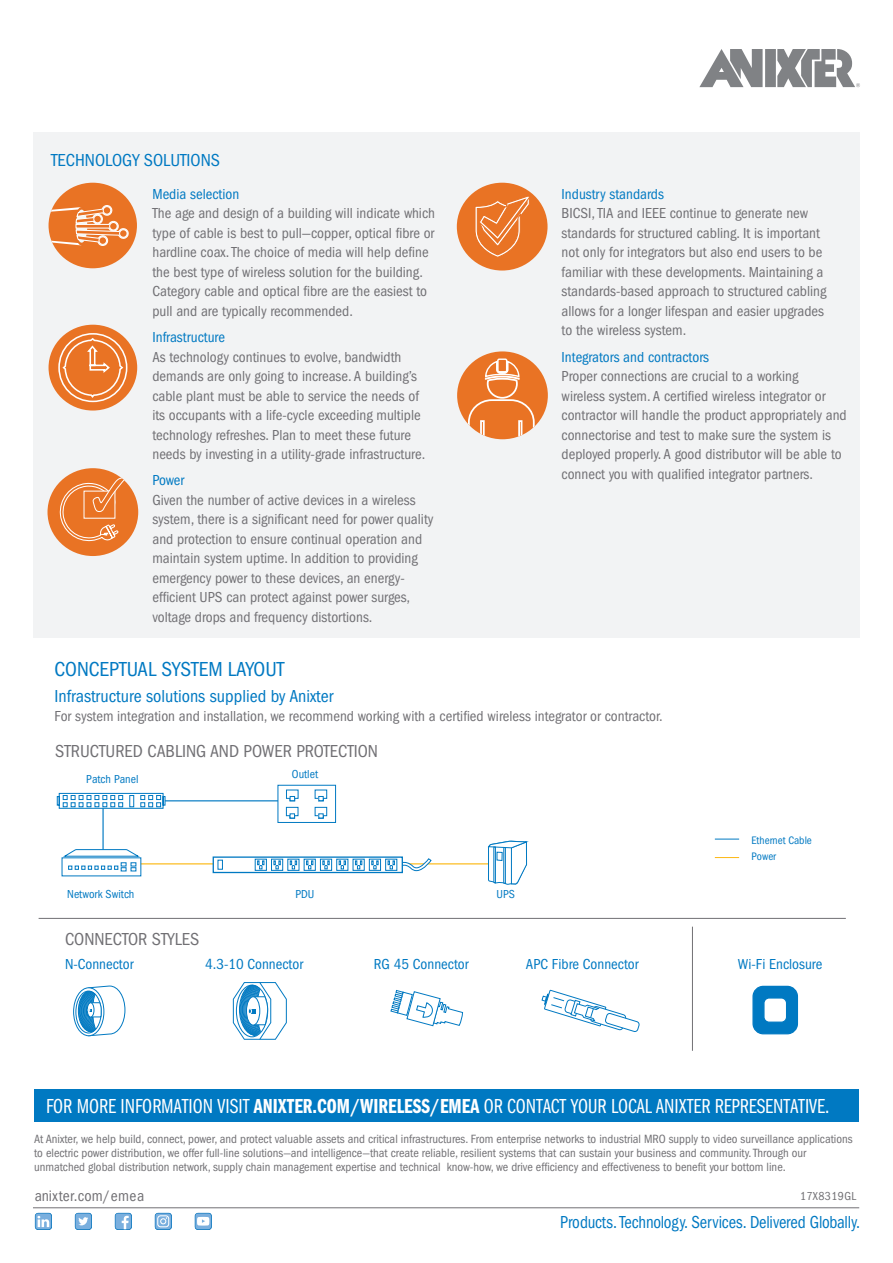
<style>
.page{position:relative;width:893px;height:1263px;background:#fff}
.page>*{position:absolute;margin:0;border:0;box-sizing:border-box;transform-origin:0 0}
.Callout_10_12{font:21px "ITC Franklin Gothic Std Bk Cp";color:#fff}
.Subhead_12_14{font:condensed 21px "ITC Franklin Gothic Std";color:#0079c2}
.Subhead_12_14-2{font:condensed 18px "ITC Franklin Gothic Std";color:#0079c2}
.Subhead_12_14-3{font:condensed 18px "ITC Franklin Gothic Std";color:#717074}
.Tagline{font:condensed 18px "ITC Franklin Gothic Std";color:#0079c2;scale:.93 1}
._1_800_Anixter{font:condensed 15.75px "ITC Franklin Gothic Std";letter-spacing:.01em;color:#717074}
.Body_10_14{font:condensed 15px/19.5px "ITC Franklin Gothic Std";color:#717074}
.Body_10_13{font:condensed 15px "ITC Franklin Gothic Std";color:#717074}
.Body_10_14-2{font:condensed 15px "ITC Franklin Gothic Std";color:#0079c2}
.Subhead_12_14-4{font:condensed 15px "ITC Franklin Gothic Std";color:#0079c2}
.Contact_Copy_9_10{font:condensed 12.3px/14.2px "ITC Franklin Gothic Std";color:#717074}
.Callout_10_12-2{font:condensed 12px "ITC Franklin Gothic Std";color:#0079c2}
._1_800_Anixter-2{font:condensed 12px "ITC Franklin Gothic Std";letter-spacing:.03em;color:#717074}
.Callout_10_12-3{font:condensed 11.25px "ITC Franklin Gothic Std";color:#0079c2}
.s1{font-family:"ITC Franklin Gothic Std Dm Cp"}
.s2{font-size:12.75px}
</style>
<div class="page">
<div style="left:33px;top:132px;width:826px;height:506px;background:#f2f3f4"></div>
<div style="left:49px;top:183px;width:88px;height:85px;background:#e97324;border-radius:50%"></div>
<svg style="left:49px;top:204px;width:80px;height:43px"></svg>
<div style="left:457px;top:183px;width:91px;height:88px;background:#e97324;border-radius:50%"></div>
<svg style="left:475px;top:196px;width:55px;height:61px"></svg>
<div style="left:457px;top:351px;width:91px;height:88px;background:#e97324;border-radius:50%"></div>
<svg style="left:467px;top:358px;width:69px;height:81px"></svg>
<div style="left:49px;top:325px;width:88px;height:85px;background:#e97324;border-radius:50%"></div>
<svg style="left:58px;top:332px;width:70px;height:71px"></svg>
<div style="left:48px;top:468px;width:90px;height:88px;background:#e97324;border-radius:50%"></div>
<svg style="left:59px;top:477px;width:68px;height:65px"></svg>
<hr style="left:155px;top:800px;width:138px;height:1px;background:#0079c2">
<hr style="left:102px;top:800px;width:2px;height:53px;background:#0079c2">
<hr style="left:132px;top:863px;width:374px;height:1px;background:#fcb814">
<svg style="left:715px;top:839px;width:24px;height:1px"></svg>
<svg style="left:715px;top:857px;width:24px;height:1px"></svg>
<svg style="left:61px;top:849px;width:80px;height:27px"></svg>
<svg style="left:57px;top:793px;width:108px;height:16px"></svg>
<div style="left:278px;top:785px;width:58px;height:38px;background:#fff;border:1px solid #0079c2"></div>
<div style="left:286px;top:790px;width:12px;height:8px;border:1px solid #0079c2"></div>
<svg style="left:290px;top:796px;width:5px;height:5px"></svg>
<div style="left:315px;top:790px;width:12px;height:8px;border:1px solid #0079c2"></div>
<div style="left:315px;top:807px;width:12px;height:9px;border:1px solid #0079c2"></div>
<div style="left:286px;top:807px;width:12px;height:9px;border:1px solid #0079c2"></div>
<svg style="left:318px;top:796px;width:6px;height:5px"></svg>
<svg style="left:318px;top:813px;width:6px;height:5px"></svg>
<svg style="left:290px;top:813px;width:5px;height:5px"></svg>
<svg style="left:488px;top:841px;width:40px;height:43px"></svg>
<svg style="left:213px;top:856px;width:190px;height:17px"></svg>
<svg style="left:218px;top:860px;width:5px;height:10px"></svg>
<svg style="left:255px;top:859px;width:12px;height:12px"></svg>
<svg style="left:257px;top:861px;width:7px;height:8px"></svg>
<svg style="left:271px;top:859px;width:12px;height:12px"></svg>
<svg style="left:274px;top:861px;width:6px;height:8px"></svg>
<svg style="left:287px;top:859px;width:12px;height:12px"></svg>
<svg style="left:290px;top:861px;width:7px;height:8px"></svg>
<svg style="left:304px;top:859px;width:12px;height:12px"></svg>
<svg style="left:306px;top:861px;width:7px;height:8px"></svg>
<svg style="left:320px;top:859px;width:12px;height:12px"></svg>
<svg style="left:323px;top:861px;width:6px;height:8px"></svg>
<svg style="left:336px;top:859px;width:12px;height:12px"></svg>
<svg style="left:339px;top:861px;width:7px;height:8px"></svg>
<svg style="left:353px;top:859px;width:12px;height:12px"></svg>
<svg style="left:355px;top:861px;width:7px;height:8px"></svg>
<svg style="left:369px;top:859px;width:12px;height:12px"></svg>
<svg style="left:372px;top:861px;width:6px;height:8px"></svg>
<svg style="left:385px;top:859px;width:3px;height:12px"></svg>
<svg style="left:388px;top:857px;width:44px;height:14px"></svg>
<hr style="left:39px;top:918px;width:807px;height:1px;background:#717074">
<svg style="left:390px;top:990px;width:73px;height:36px"></svg>
<svg style="left:542px;top:990px;width:97px;height:42px"></svg>
<svg style="left:754px;top:986px;width:43px;height:48px"></svg>
<div style="left:752px;top:986px;width:46px;height:48px;border:1px solid #0079c2;border-radius:10px"></div>
<div style="left:764px;top:998px;width:23px;height:24px;background:#fff;border-radius:5px"></div>
<div style="left:763px;top:997px;width:24px;height:26px;border:1px solid #0079c2;border-radius:5px"></div>
<svg style="left:233px;top:982px;width:54px;height:58px"></svg>
<svg style="left:74px;top:988px;width:30px;height:48px"></svg>
<div style="left:73px;top:987px;width:31px;height:49px;border:1px solid #0079c2;border-radius:50%"></div>
<div style="left:76px;top:991px;width:26px;height:42px;border:1px solid #0079c2;border-radius:50%"></div>
<svg style="left:78px;top:985px;width:48px;height:51px"></svg>
<hr style="left:692px;top:927px;width:1px;height:124px;background:#717074">
<div style="left:35px;top:1089px;width:824px;height:33px;background:#0079c2"></div>
<svg style="left:115px;top:1213px;width:17px;height:17px"></svg>
<svg style="left:75px;top:1213px;width:17px;height:17px"></svg>
<svg style="left:195px;top:1213px;width:17px;height:17px"></svg>
<svg style="left:35px;top:1213px;width:17px;height:17px"></svg>
<svg style="left:155px;top:1213px;width:17px;height:17px"></svg>
<hr style="left:33px;top:1207px;width:826px;height:1px;background:#717074">
<div style="left:765px;top:49px;width:11px;height:38px;background:#808285"></div>
<svg style="left:699px;top:49px;width:64px;height:38px"></svg>
<svg style="left:777px;top:49px;width:83px;height:38px"></svg>
<p class="Subhead_12_14-2" style="left:51px;top:150px;width:170px">TECHNOLOGY SOLUTIONS</p>
<p class="Body_10_14-2" style="left:152px;top:185px;width:88px">Media selection</p>
<p class="Body_10_14" style="left:152px;top:204px;width:284px">The age and design of a building will indicate which type of cable is best to pull—copper, optical fibre or hardline coax. The choice of media will help define the best type of wireless solution for the building.<br>Category cable and optical fibre are the easiest to pull and are typically recommended.</p>
<p class="Body_10_14-2" style="left:152px;top:329px;width:74px">Infrastructure</p>
<p class="Body_10_14" style="left:152px;top:347px;width:274px">As technology continues to evolve, bandwidth demands are only going to increase. A building’s cable plant must be able to service the needs of its occupants with a life-cycle exceeding multiple technology refreshes. Plan to meet these future needs by investing in a utility-grade infrastructure.</p>
<p class="Body_10_14-2" style="left:152px;top:472px;width:33px">Power</p>
<p class="Body_10_14" style="left:152px;top:490px;width:282px">Given the number of active devices in a wireless system, there is a significant need for power quality and protection to ensure continual operation and maintain system uptime. In addition to providing emergency power to these devices, an energy&shy;efficient UPS can protect against power surges, voltage drops and frequency distortions.</p>
<p class="Body_10_14-2" style="left:562px;top:185px;width:104px">Industry standards</p>
<p class="Body_10_14" style="left:562px;top:204px;width:266px">BICSI, TIA and IEEE continue to generate new standards for structured cabling. It is important not only for integrators but also end users to be familiar with these developments. Maintaining a standards-based approach to structured cabling allows for a longer lifespan and easier upgrades to the wireless system.</p>
<p class="Body_10_14-2" style="left:562px;top:348px;width:149px">Integrators and contractors</p>
<p class="Body_10_14" style="left:562px;top:367px;width:287px">Proper connections are crucial to a working<br>wireless system. A certified wireless integrator or contractor will handle the product appropriately and connectorise and test to make sure the system is deployed properly. A good distributor will be able to connect you with qualified integrator partners.</p>
<p class="Subhead_12_14" style="left:55px;top:657px;width:231px">CONCEPTUAL SYSTEM LAYOUT</p>
<p class="Subhead_12_14-2" style="left:55px;top:686px;width:280px">Infrastructure solutions supplied by Anixter</p>
<p class="Body_10_13" style="left:55px;top:708px;width:610px">For system integration and installation, we recommend working with a certified wireless integrator or contractor.</p>
<p class="Subhead_12_14-3" style="left:55px;top:741px;width:324px">STRUCTURED CABLING AND POWER PROTECTION</p>
<p class="Callout_10_12-2" style="left:86px;top:772px;width:54px">Patch Panel</p>
<p class="Callout_10_12-2" style="left:292px;top:768px;width:28px">Outlet</p>
<p class="Callout_10_12-2" style="left:67px;top:887px;width:69px">Network Switch</p>
<p class="Callout_10_12-2" style="left:295px;top:887px;width:21px">PDU</p>
<p class="Callout_10_12-2" style="left:496px;top:887px;width:20px">UPS</p>
<p class="Callout_10_12-3" style="left:751px;top:833px;width:62px">Ethernet Cable</p>
<p class="Callout_10_12-3" style="left:751px;top:850px;width:26px">Power</p>
<p class="Subhead_12_14-3" style="left:65px;top:929px;width:136px">CONNECTOR STYLES</p>
<p class="Subhead_12_14-4" style="left:65px;top:956px;width:70px">N-Connector</p>
<p class="Subhead_12_14-4" style="left:205px;top:956px;width:100px">4.3-10 Connector</p>
<p class="Subhead_12_14-4" style="left:374px;top:956px;width:96px">RG 45 Connector</p>
<p class="Subhead_12_14-4" style="left:526px;top:956px;width:114px">APC Fibre Connector</p>
<p class="Subhead_12_14-4" style="left:738px;top:956px;width:86px">Wi-Fi Enclosure</p>
<p class="Callout_10_12" style="left:46px;top:1094px;width:785px">FOR MORE INFORMATION VISIT <span class="s1">ANIXTER.COM/WIRELESS/EMEA</span> OR CONTACT YOUR LOCAL ANIXTER REPRESENTATIVE.</p>
<p class="Contact_Copy_9_10" style="left:34px;top:1132px;width:820px">At Anixter, we help build, connect, power, and protect valuable assets and critical infrastructures. From enterprise networks to industrial MRO supply to video surveillance applications to electric power distribution, we offer full-line solutions—and intelligence—that create reliable, resilient systems that can sustain your business and community. Through our unmatched global distribution network, supply chain management expertise and technical know-how, we drive efficiency and effectiveness to benefit your bottom line<span class="s2">.</span></p>
<p class="_1_800_Anixter" style="left:35px;top:1187px;width:111px">anixter.com/emea</p>
<p class="_1_800_Anixter-2" style="left:800px;top:1190px;width:58px">17X8319GL</p>
<p class="Tagline" style="left:560px;top:1211px;width:324px">Products. Technology. Services. Delivered Globally.</p>
</div>
